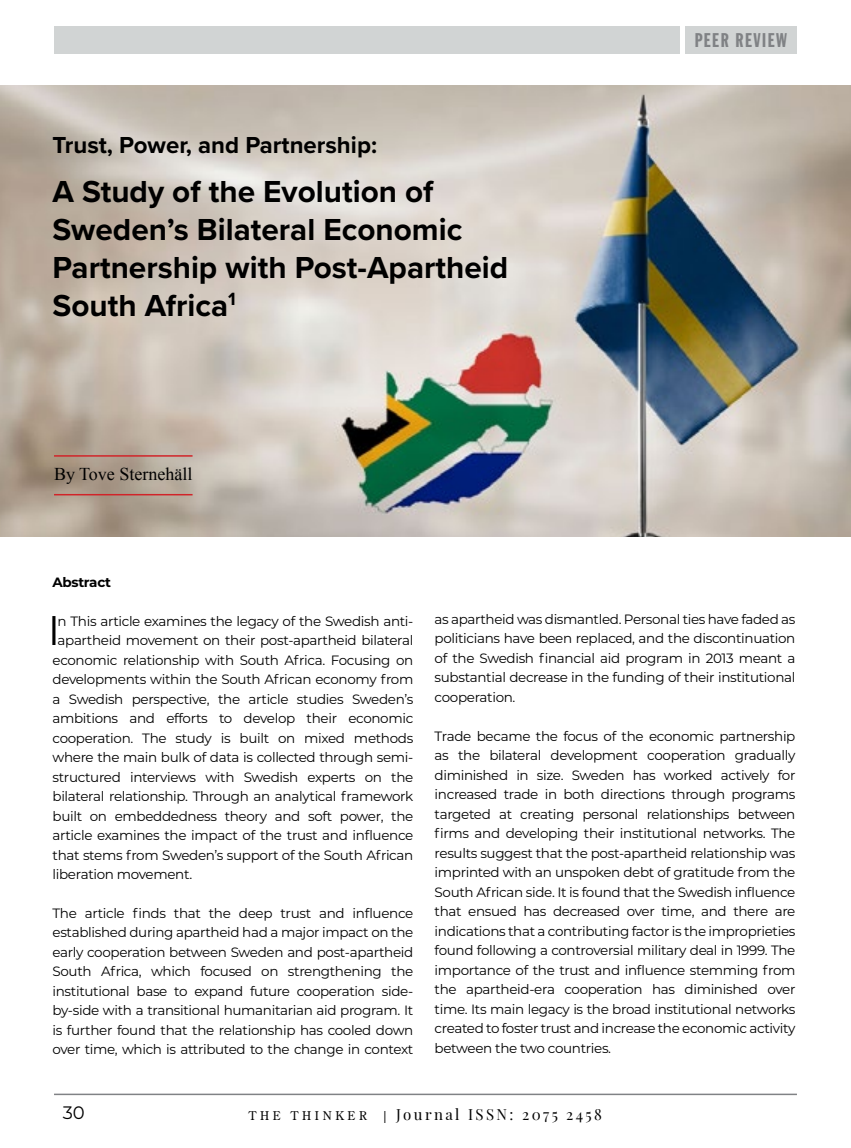
<style>
.page{position:relative;width:851px;height:1148px;background:#fff}
.page>*{position:absolute;margin:0;border:0;box-sizing:border-box;transform-origin:0 0}
.t1{font:41.4px "Montserrat";color:#000}
.t2{font:700 31.5px/37.8px "Proxima Nova";color:#000}
.t3{font:700 24px "Proxima Nova";color:#000}
.t4{font:19.5px "Franklin Gothic Std Extra Cond";letter-spacing:.08em;color:#808285}
.t5{font:18px "Times New Roman";color:#000}
.t6{font:18px "Montserrat";color:#000}
.t7{font:15px "Playfair Display";letter-spacing:.16em;color:#000}
.t8{font:13.5px/19.5px "Montserrat";letter-spacing:-.025em;color:#000;text-align:justify}
.t9{font:700 13.5px "Montserrat";letter-spacing:-.025em;color:#000}
.t10{font:12px "Century Old Style Std";letter-spacing:.3em;color:#000}
.s1{font-family:"Century Old Style Std";font-size:12px}
</style>
<div class="page">
<hr style="left:54px;top:1093px;width:742px;height:2px;background:#808285">
<div style="left:685px;top:26px;width:111px;height:28px;background:#d1d4d4"></div>
<div style="left:54px;top:26px;width:625px;height:28px;background:#d1d4d4"></div>
<img style="left:0;top:85px;width:850px;height:451px">
<hr style="left:54px;top:494px;width:138px;height:1px;background:#d12429">
<hr style="left:54px;top:455px;width:138px;height:1px;background:#d12429">
<h3 class="t3" style="left:52px;top:127px;width:326px">Trust, Power, and Partnership:</h3>
<h2 class="t2" style="left:52px;top:172px;width:457px">A Study of the Evolution of<br>Sweden’s Bilateral Economic<br>Partnership with Post-Apartheid<br>South Africa<sup>1</sup></h2>
<h3 class="t5" style="left:54px;top:462px;width:140px">By Tove Sternehäll</h3>
<h3 class="t4" style="left:694px;top:30px;width:94px">PEER REVIEW</h3>
<p class="t9" style="left:52px;top:572px;width:60px">Abstract</p>
<h1 class="t1" style="left:48px;top:602px;width:14px">I</h1>
<p class="t8" style="left:58px;top:610px;width:357px">n This article examines the legacy of the Swedish anti-</p>
<p class="t8" style="left:58px;top:630px;width:357px">apartheid movement on their post-apartheid bilateral</p>
<p class="t8" style="left:52px;top:649px;width:362px">economic relationship with South Africa. Focusing on</p>
<p class="t8" style="left:52px;top:669px;width:362px">developments within the South African economy from</p>
<p class="t8" style="left:52px;top:688px;width:362px">a Swedish perspective, the article studies Sweden’s</p>
<p class="t8" style="left:52px;top:708px;width:362px">ambitions and efforts to develop their economic</p>
<p class="t8" style="left:52px;top:727px;width:362px">cooperation. The study is built on mixed methods</p>
<p class="t8" style="left:52px;top:747px;width:362px">where the main bulk of data is collected through semi-</p>
<p class="t8" style="left:52px;top:766px;width:362px">structured interviews with Swedish experts on the</p>
<p class="t8" style="left:52px;top:786px;width:362px">bilateral relationship. Through an analytical framework</p>
<p class="t8" style="left:52px;top:805px;width:362px">built on embeddedness theory and soft power, the</p>
<p class="t8" style="left:52px;top:825px;width:362px">article examines the impact of the trust and influence</p>
<p class="t8" style="left:52px;top:844px;width:362px">that stems from Sweden’s support of the South African</p>
<p class="t8" style="left:52px;top:864px;width:141px">liberation movement.</p>
<p class="t8" style="left:52px;top:902px;width:362px">The article finds that the deep trust and influence established during apartheid had a major impact on the early cooperation between Sweden and post-apartheid South Africa, which focused on strengthening the institutional base to expand future cooperation side&shy;by-side with a transitional humanitarian aid program. It is further found that the relationship has cooled down over time, which is attributed to the change in context</p>
<p class="t8" style="left:434px;top:609px;width:362px">as apartheid was dismantled. Personal ties have faded as politicians have been replaced, and the discontinuation of the Swedish financial aid program in 2013 meant a substantial decrease in the funding of their institutional cooperation.</p>
<p class="t8" style="left:434px;top:725px;width:362px">Trade became the focus of the economic partnership as the bilateral development cooperation gradually diminished in size. Sweden has worked actively for increased trade in both directions through programs targeted at creating personal relationships between firms and developing their institutional networks. The results suggest that the post-apartheid relationship was imprinted with an unspoken debt of gratitude from the South African side. It is found that the Swedish influence that ensued has decreased over time, and there are indications that a contributing factor is the improprieties found following a controversial military deal in 1999. The importance of the trust and influence stemming from the apartheid-era cooperation has diminished over time. Its main legacy is the broad institutional networks created to foster trust and increase the economic activity between the two countries.</p>
<h3 class="t6" style="left:63px;top:1100px;width:24px">30</h3>
<p class="t10" style="left:249px;top:1108px;width:119px">THE THINKER</p>
<p class="t7" style="left:383px;top:1103px;width:220px"><span class="s1">|</span> Journal ISSN: 2075 2458</p>
</div>
